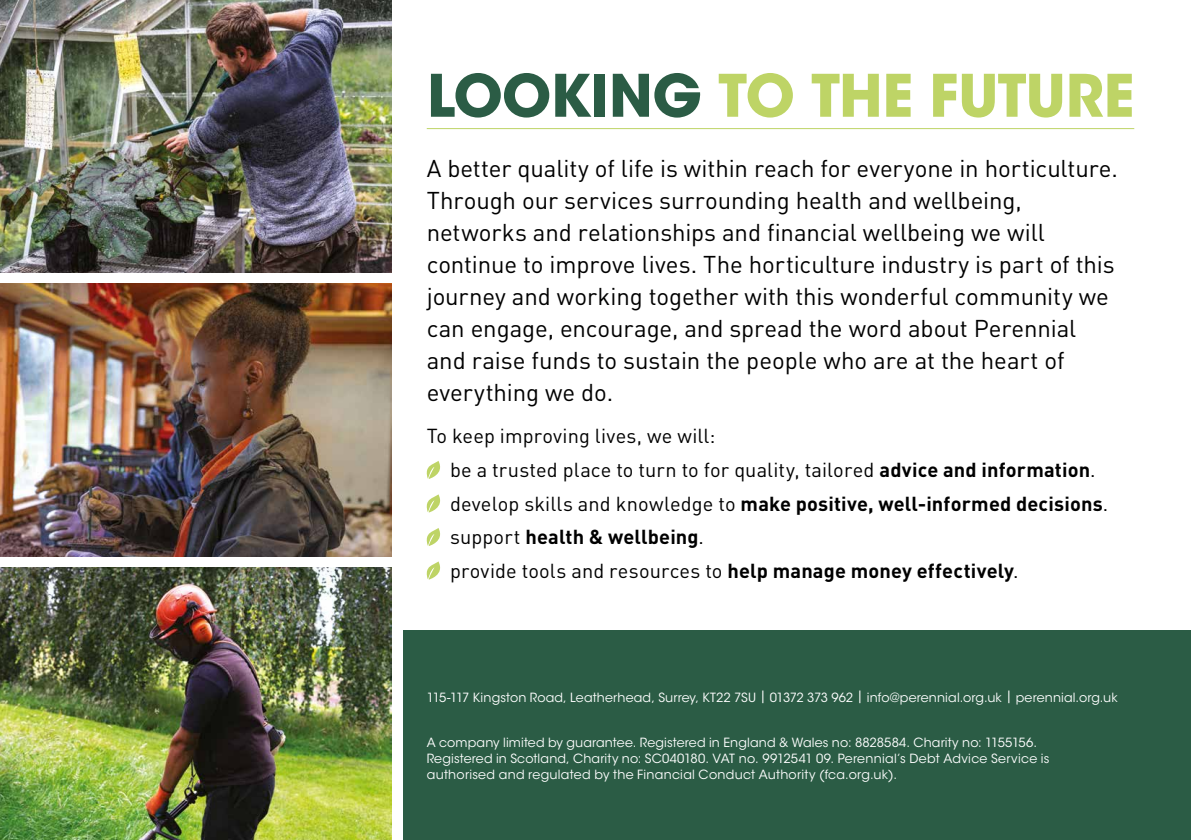
<style>
.page{position:relative;width:1191px;height:840px;background:#fff}
.page>*{position:absolute;margin:0;border:0;box-sizing:border-box;transform-origin:0 0}
.t1{font:700 58px "ITC Avant Garde Std";letter-spacing:-.015em;color:#bed466}
.t2{font:24px/32px "DIN Pro";letter-spacing:-.005em;color:#000}
.t3{font:20px/33.6px "DIN Pro";letter-spacing:.01em;color:#000}
.t4{font:12.6px/16px "ITC Avant Garde Std";letter-spacing:.015em;color:#fff}
.s1{color:#2b5c45}
.s2{font-weight:700}
</style>
<div class="page">
<div style="left:403px;top:629px;width:788px;height:210px;background:#2b5c45"></div>
<hr style="left:427px;top:128px;width:707px;height:1px;background:#bed466">
<svg style="left:426px;top:461px;width:15px;height:18px"></svg>
<svg style="left:426px;top:494px;width:15px;height:19px"></svg>
<svg style="left:426px;top:528px;width:15px;height:18px"></svg>
<svg style="left:426px;top:561px;width:15px;height:19px"></svg>
<img style="left:0;top:567px;width:392px;height:272px">
<img style="left:0;top:283px;width:392px;height:273px">
<img style="left:0;top:0;width:392px;height:272px">
<h1 class="t1" style="left:427px;top:58px;width:709px"><span class="s1">LOOKING</span> TO THE FUTURE</h1>
<p class="t2" style="left:427px;top:150px;width:692px">A better quality of life is within reach for everyone in horticulture.<br>Through our services surrounding health and wellbeing, networks and relationships and financial wellbeing we will continue to improve lives. The horticulture industry is part of this journey and working together with this wonderful community we can engage, encourage, and spread the word about Perennial and raise funds to sustain the people who are at the heart of everything we do.</p>
<p class="t3" style="left:450px;top:417px;width:659px;text-indent:-23px">To keep improving lives, we will:<br>be a trusted place to turn to for quality, tailored <span class="s2">advice and information</span>. develop skills and knowledge to <span class="s2">make positive, well-informed decisions</span>. support <span class="s2">health &amp; wellbeing</span>.<br>provide tools and resources to <span class="s2">help manage money effectively</span>.</p>
<p class="t4" style="left:427px;top:689px;width:692px">115-117 Kingston Road, Leatherhead, Surrey, KT22 7SU | 01372 373 962 | info@perennial.org.uk | perennial.org.uk</p>
<p class="t4" style="left:427px;top:734px;width:624px">A company limited by guarantee. Registered in England &amp; Wales no: 8828584. Charity no: 1155156.<br>Registered in Scotland, Charity no: SC040180. VAT no. 9912541 09. Perennial’s Debt Advice Service is authorised and regulated by the Financial Conduct Authority (fca.org.uk).</p>
</div>
